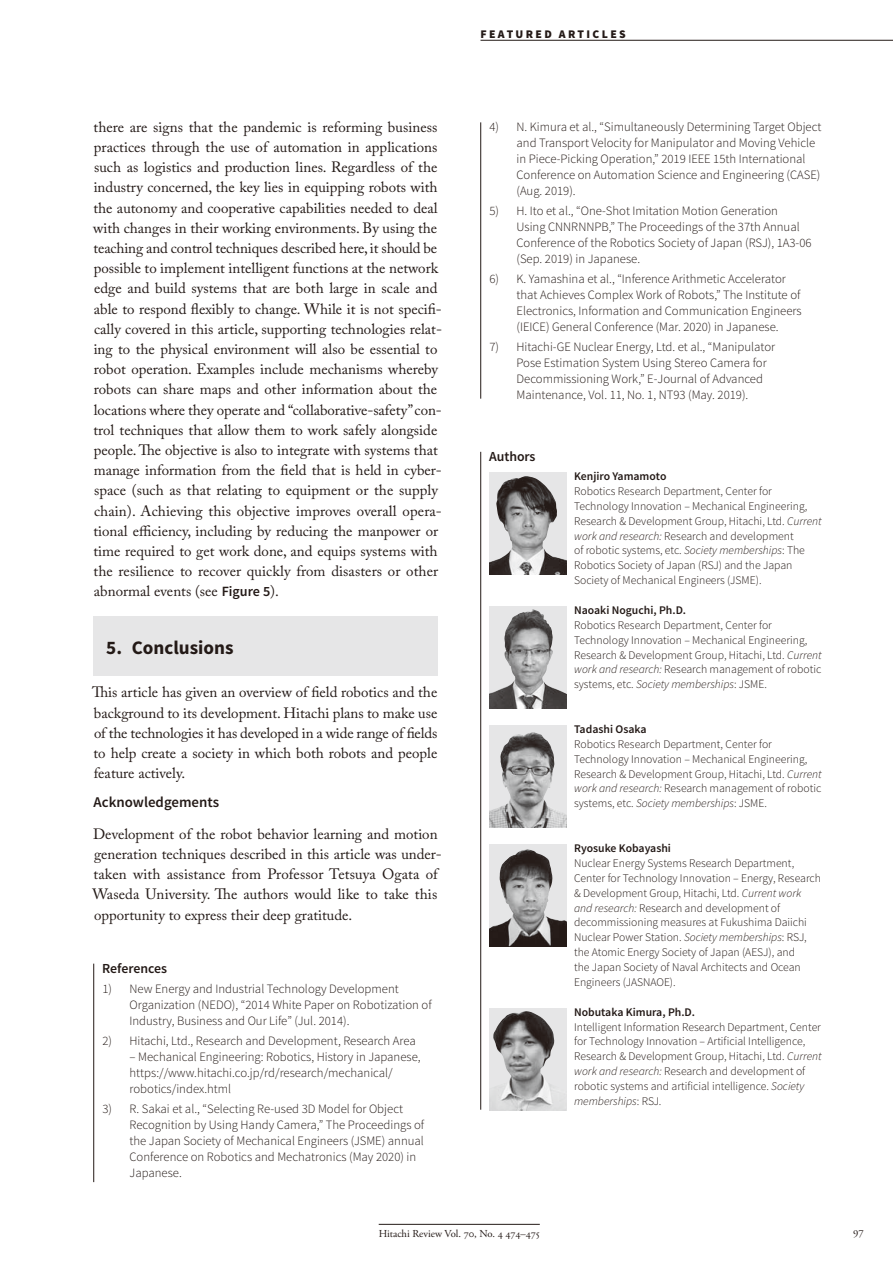
<style>
.page{position:relative;width:893px;height:1263px;background:#fff}
.page>*{position:absolute;margin:0;border:0;box-sizing:border-box;transform-origin:0 0}
.t1{font:700 19.2px "Source Sans Pro";color:#231916}
.t2{font:14.85px/20.2px "Adobe Caslon Pro";color:#231916}
.t3{font:600 14.85px "Source Sans Pro";color:#231916}
.t4{font:600 13.8px "Source Sans Pro";color:#231916}
.t5{font:300 12.75px/15.9px "Source Sans Pro";color:#231916}
.t6{font:300 11.7px/14.9px "Source Sans Pro";color:#231916}
.t7{font:600 11.7px "Source Sans Pro";color:#231916}
.t8{font:900 11.7px "Source Sans Pro";letter-spacing:.2em;color:#231916}
.t9{font:10.65px "Adobe Garamond Pro";color:#231916}
.s1{font-family:"Source Sans Pro";font-weight:600;font-size:14.1px}
.s2{font-style:italic}
.s3{color:#fff}
</style>
<div class="page">
<hr style="left:379px;top:1224px;width:161px;height:1px;background:#231916">
<hr style="left:480px;top:40px;width:412px;height:1px;background:#231916">
<div style="left:94px;top:616px;width:344px;height:60px;background:#e6e6e7"></div>
<hr style="left:93px;top:964px;width:1px;height:218px;background:#231916">
<hr style="left:480px;top:452px;width:1px;height:658px;background:#231916">
<div style="left:489px;top:472px;width:78px;height:102px;background:#e6e6e7"></div>
<img style="left:489px;top:476px;width:78px;height:98px">
<div style="left:489px;top:606px;width:78px;height:102px;background:#e6e6e7"></div>
<img style="left:489px;top:609px;width:78px;height:99px">
<div style="left:489px;top:725px;width:78px;height:102px;background:#e6e6e7"></div>
<img style="left:489px;top:732px;width:78px;height:95px">
<div style="left:489px;top:844px;width:78px;height:102px;background:#e6e6e7"></div>
<img style="left:489px;top:849px;width:78px;height:97px">
<div style="left:489px;top:1008px;width:78px;height:102px;background:#e6e6e7"></div>
<img style="left:489px;top:1011px;width:77px;height:99px">
<hr style="left:480px;top:122px;width:1px;height:277px;background:#231916">
<p class="t8" style="left:480px;top:27px;width:147px">FEATURED ARTICLES</p>
<p class="t2" style="left:93px;top:118px;width:350px">there are signs that the pandemic is reforming business practices through the use of automation in applications such as logistics and production lines. Regardless of the industry concerned, the key lies in equipping robots with the autonomy and cooperative capabilities needed to deal with changes in their working environments. By using the teaching and control techniques described here, it should be possible to implement intelligent functions at the network edge and build systems that are both large in scale and able to respond flexibly to change. While it is not specifi&shy;cally covered in this article, supporting technologies relat&shy;ing to the physical environment will also be essential to robot operation. Examples include mechanisms whereby robots can share maps and other information about the locations where they operate and “collaborative-safety” con&shy;trol techniques that allow them to work safely alongside people. The objective is also to integrate with systems that manage information from the field that is held in cyber&shy;space (such as that relating to equipment or the supply chain). Achieving this objective improves overall opera&shy;tional efficiency, including by reducing the manpower or time required to get work done, and equips systems with the resilience to recover quickly from disasters or other abnormal events (see <span class="s1">Figure 5</span>).</p>
<p class="t1" style="left:106px;top:636px;width:129px">5. Conclusions</p>
<p class="t2" style="left:92px;top:684px;width:347px;text-align:justify">This article has given an overview of field robotics and the background to its development. Hitachi plans to make use of the technologies it has developed in a wide range of fields to help create a society in which both robots and people feature actively.</p>
<p class="t3" style="left:94px;top:796px;width:127px">Acknowledgements</p>
<p class="t2" style="left:92px;top:825px;width:351px">Development of the robot behavior learning and motion generation techniques described in this article was under&shy;taken with assistance from Professor Tetsuya Ogata of Waseda University. The authors would like to take this opportunity to express their deep gratitude.</p>
<p class="t4" style="left:102px;top:963px;width:67px">References</p>
<p class="t5" style="left:130px;top:982px;width:304px;text-indent:-27px">1) New Energy and Industrial Technology Development<br>Organization (NEDO), “2014 White Paper on Robotization of<br>Industry, Business and Our Life” (Jul. 2014).</p>
<p class="t5" style="left:103px;top:1034px;width:315px">2) Hitachi, Ltd., Research and Development, Research Area</p>
<p class="t5" style="left:130px;top:1050px;width:293px">– Mechanical Engineering: Robotics, History in Japanese, https://www.hitachi.co.jp/rd/research/mechanical/ robotics/index.html</p>
<p class="t5" style="left:130px;top:1102px;width:296px;text-indent:-27px">3) R. Sakai et al., “Selecting Re-used 3D Model for Object Recognition by Using Handy Camera,” The Proceedings of the Japan Society of Mechanical Engineers (JSME) annual Conference on Robotics and Mechatronics (May 2020) in Japanese.</p>
<p class="t5" style="left:516px;top:120px;width:306px;text-indent:-27px">4) N. Kimura et al., “Simultaneously Determining Target Object and Transport Velocity for Manipulator and Moving Vehicle in Piece-Picking Operation,” 2019 IEEE 15th International Conference on Automation Science and Engineering (CASE) (Aug. 2019).</p>
<p class="t5" style="left:516px;top:204px;width:297px;text-indent:-27px">5) H. Ito et al., “One-Shot Imitation Motion Generation<br>Using CNNRNNPB,” The Proceedings of the 37th Annual Conference of the Robotics Society of Japan (RSJ), 1A3-06 (Sep. 2019) in Japanese.</p>
<p class="t5" style="left:516px;top:272px;width:287px;text-indent:-27px">6) K. Yamashina et al., “Inference Arithmetic Accelerator that Achieves Complex Work of Robots,” The Institute of Electronics, Information and Communication Engineers (IEICE) General Conference (Mar. 2020) in Japanese.</p>
<p class="t5" style="left:516px;top:340px;width:260px;text-indent:-27px">7) Hitachi-GE Nuclear Energy, Ltd. et al., “Manipulator Pose Estimation System Using Stereo Camera for Decommissioning Work,” E-Journal of Advanced Maintenance, Vol. 11, No. 1, NT93 (May. 2019).</p>
<p class="t4" style="left:489px;top:451px;width:48px">Authors</p>
<p class="t7" style="left:574px;top:472px;width:94px">Kenjiro Yamamoto</p>
<p class="t6" style="left:574px;top:485px;width:249px">Robotics Research Department, Center for Technology Innovation – Mechanical Engineering, Research &amp; Development Group, Hitachi, Ltd. <span class="s2">Current work and research:</span> Research and development<br>of robotic systems, etc. <span class="s2">Society memberships</span>: The Robotics Society of Japan (RSJ) and the Japan Society of Mechanical Engineers (JSME).</p>
<p class="t7" style="left:574px;top:606px;width:114px">Naoaki Noguchi, Ph.D.</p>
<p class="t6" style="left:574px;top:619px;width:249px">Robotics Research Department, Center for Technology Innovation – Mechanical Engineering, Research &amp; Development Group, Hitachi, Ltd. <span class="s2">Current work and research:</span> Research management of robotic systems, etc. <span class="s2">Society memberships</span>: JSME.</p>
<p class="t7" style="left:574px;top:725px;width:74px">Tadashi Osaka</p>
<p class="t6" style="left:574px;top:738px;width:249px">Robotics Research Department, Center for Technology Innovation – Mechanical Engineering, Research &amp; Development Group, Hitachi, Ltd. <span class="s2">Current work and research:</span> Research management of robotic systems, etc. <span class="s2">Society memberships</span>: JSME.</p>
<p class="t7" style="left:574px;top:844px;width:98px">Ryosuke Kobayashi</p>
<p class="t6" style="left:574px;top:857px;width:248px">Nuclear Energy Systems Research Department, Center for Technology Innovation – Energy, Research &amp; Development Group, Hitachi, Ltd. <span class="s2">Current work and research:</span> Research and development of decommissioning measures at Fukushima Daiichi Nuclear Power Station. <span class="s2">Society memberships</span>: RSJ, the Atomic Energy Society of Japan (AESJ), and<br>the Japan Society of Naval Architects and Ocean Engineers (JASNAOE).</p>
<p class="t7" style="left:574px;top:1007px;width:123px">Nobutaka Kimura, Ph.D.</p>
<p class="t6" style="left:574px;top:1020px;width:249px">Intelligent Information Research Department, Center for Technology Innovation – Artificial Intelligence, Research &amp; Development Group, Hitachi, Ltd. <span class="s2">Current work and research:</span> Research and development of robotic systems and artificial intelligence. <span class="s2">Society memberships</span>: RSJ.</p>
<p class="t9" style="left:379px;top:1228px;width:163px">Hitachi Review Vol. 70, No. 4 474–475</p>
<p class="t9" style="left:853px;top:1228px;width:15px">97<span class="s3">.</span></p>
</div>
